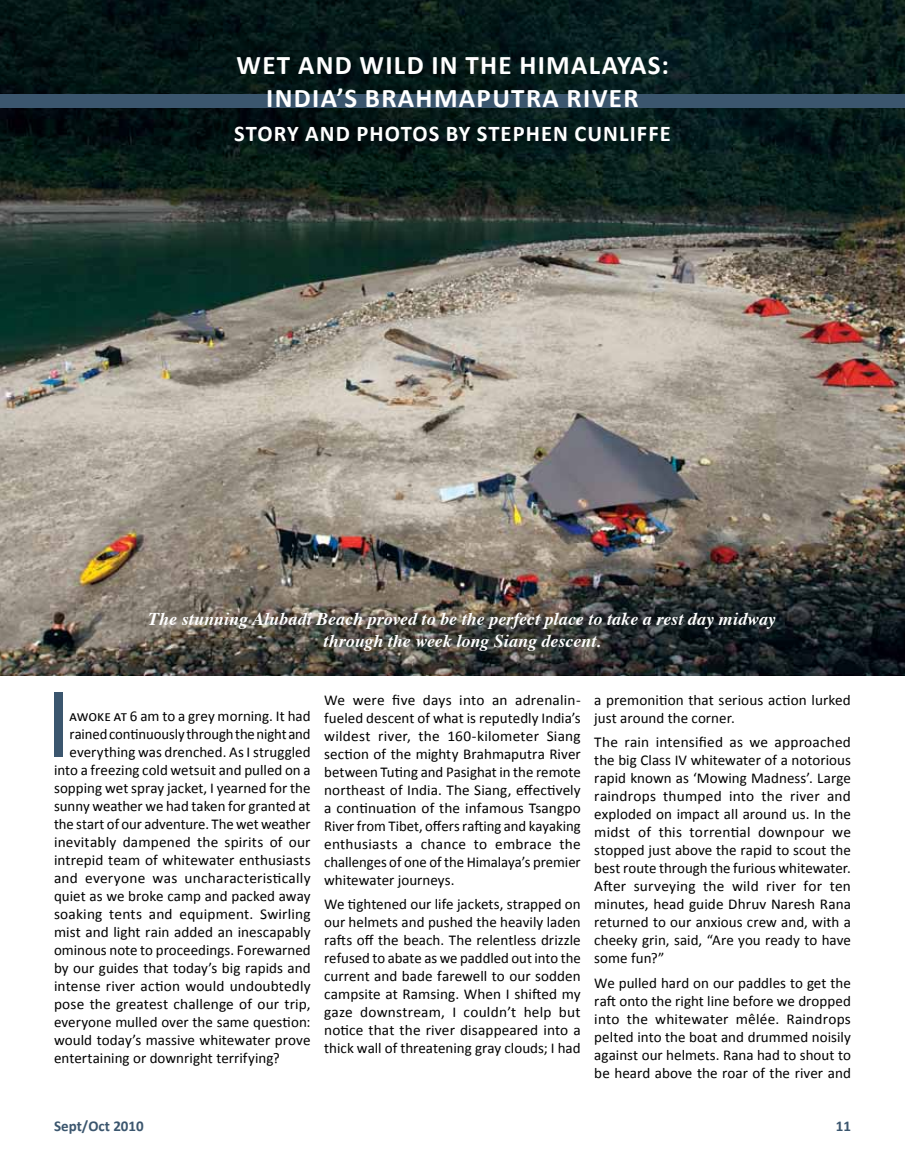
<style>
.page{position:relative;width:905px;height:1175px;background:#fff}
.page>*{position:absolute;margin:0;border:0;box-sizing:border-box;transform-origin:0 0}
.t1{font:95.85px "Myriad Pro";color:#3b566e}
.t2{font:700 27px/32.4px "Calibri";letter-spacing:.05em;color:#fff}
.t3{font:700 22.5px "Calibri";letter-spacing:.05em;color:#fff}
.t4{font:italic 700 18px/21.6px "Times";color:#fff;text-align:center}
.t5{font:15px/18px "Calibri";letter-spacing:.005em;color:#000;text-align:justify}
.t6{font:700 15px "Calibri";color:#3b566e}
</style>
<div class="page">
<img style="left:0;top:0;width:904px;height:675px">
<div style="left:0;top:94px;width:904px;height:14px;background:#3b566e"></div>
<h2 class="t2" style="left:266px;top:48px;width:404px;text-indent:-30px">WET AND WILD IN THE HIMALAYAS:<br>INDIA</h2>
<h2 class="t2" style="left:337px;top:80px;width:82px">’S BRAHMA</h2>
<h2 class="t2" style="left:476px;top:80px;width:163px">PUTRA RIVER</h2>
<h3 class="t3" style="left:234px;top:119px;width:87px">STO RY AND</h3>
<h3 class="t3" style="left:356px;top:119px;width:43px">PHOTOS</h3>
<h3 class="t3" style="left:446px;top:119px;width:95px">BY STEPHEN</h3>
<h3 class="t3" style="left:574px;top:119px;width:95px">CUNLI FFE</h3>
<p class="t4" style="left:148px;top:606px;width:629px">The stunning Alubadi Beach proved to be the perfect place to take a rest day midway through the week long Siang descent.</p>
<h1 class="t1" style="left:47px;top:666px;width:24px">I</h1>
<p class="t5" style="left:70px;top:706px;width:242px">awoke at 6 am to a grey morning. It had</p>
<p class="t5" style="left:70px;top:724px;width:242px">rained continuously through the night and</p>
<p class="t5" style="left:70px;top:742px;width:242px">everything was drenched. As I struggled</p>
<p class="t5" style="left:54px;top:760px;width:258px">into a freezing cold wetsuit and pulled on a</p>
<p class="t5" style="left:54px;top:778px;width:258px">sopping wet spray jacket, I yearned for the</p>
<p class="t5" style="left:54px;top:796px;width:258px">sunny weather we had taken for granted at</p>
<p class="t5" style="left:54px;top:814px;width:258px">the start of our adventure. The wet weather</p>
<p class="t5" style="left:54px;top:832px;width:258px">inevitably dampened the spirits of our</p>
<p class="t5" style="left:54px;top:850px;width:258px">intrepid team of whitewater enthusiasts</p>
<p class="t5" style="left:54px;top:868px;width:258px">and everyone was uncharacteristically</p>
<p class="t5" style="left:54px;top:886px;width:258px">quiet as we broke camp and packed away</p>
<p class="t5" style="left:54px;top:904px;width:258px">soaking tents and equipment. Swirling</p>
<p class="t5" style="left:54px;top:922px;width:258px">mist and light rain added an inescapably</p>
<p class="t5" style="left:54px;top:940px;width:258px">ominous note to proceedings. Forewarned</p>
<p class="t5" style="left:54px;top:958px;width:258px">by our guides that today’s big rapids and</p>
<p class="t5" style="left:54px;top:976px;width:258px">intense river action would undoubtedly</p>
<p class="t5" style="left:54px;top:994px;width:258px">pose the greatest challenge of our trip,</p>
<p class="t5" style="left:54px;top:1012px;width:258px">everyone mulled over the same question:</p>
<p class="t5" style="left:54px;top:1030px;width:258px">would today’s massive whitewater prove</p>
<p class="t5" style="left:54px;top:1048px;width:227px">entertaining or downright terrifying?</p>
<p class="t5" style="left:324px;top:690px;width:258px">We were five days into an adrenalin&shy;fueled descent of what is reputedly India’s wildest river, the 160-kilometer Siang section of the mighty Brahmaputra River between Tuting and Pasighat in the remote northeast of India. The Siang, effectively a continuation of the infamous Tsangpo River from Tibet, offers rafting and kayaking enthusiasts a chance to embrace the challenges of one of the Himalaya’s premier whitewater journeys.</p>
<p class="t5" style="left:324px;top:894px;width:258px">We tightened our life jackets, strapped on our helmets and pushed the heavily laden rafts off the beach. The relentless drizzle refused to abate as we paddled out into the current and bade farewell to our sodden campsite at Ramsing. When I shifted my gaze downstream, I couldn’t help but notice that the river disappeared into a thick wall of threatening gray clouds; I had</p>
<p class="t5" style="left:594px;top:690px;width:258px">a premonition that serious action lurked just around the corner.</p>
<p class="t5" style="left:594px;top:732px;width:258px">The rain intensified as we approached the big Class IV whitewater of a notorious rapid known as ‘Mowing Madness’. Large raindrops thumped into the river and exploded on impact all around us. In the midst of this torrential downpour we stopped just above the rapid to scout the best route through the furious whitewater.<br>After surveying the wild river for ten minutes, head guide Dhruv Naresh Rana returned to our anxious crew and, with a cheeky grin, said, “Are you ready to have some fun?”</p>
<p class="t5" style="left:594px;top:973px;width:258px">We pulled hard on our paddles to get the raft onto the right line before we dropped into the whitewater mêlée. Raindrops pelted into the boat and drummed noisily against our helmets. Rana had to shout to be heard above the roar of the river and</p>
<p class="t6" style="left:54px;top:1116px;width:91px">SEPT/OCT 2010</p>
<p class="t6" style="left:835px;top:1116px;width:17px">11</p>
</div>
